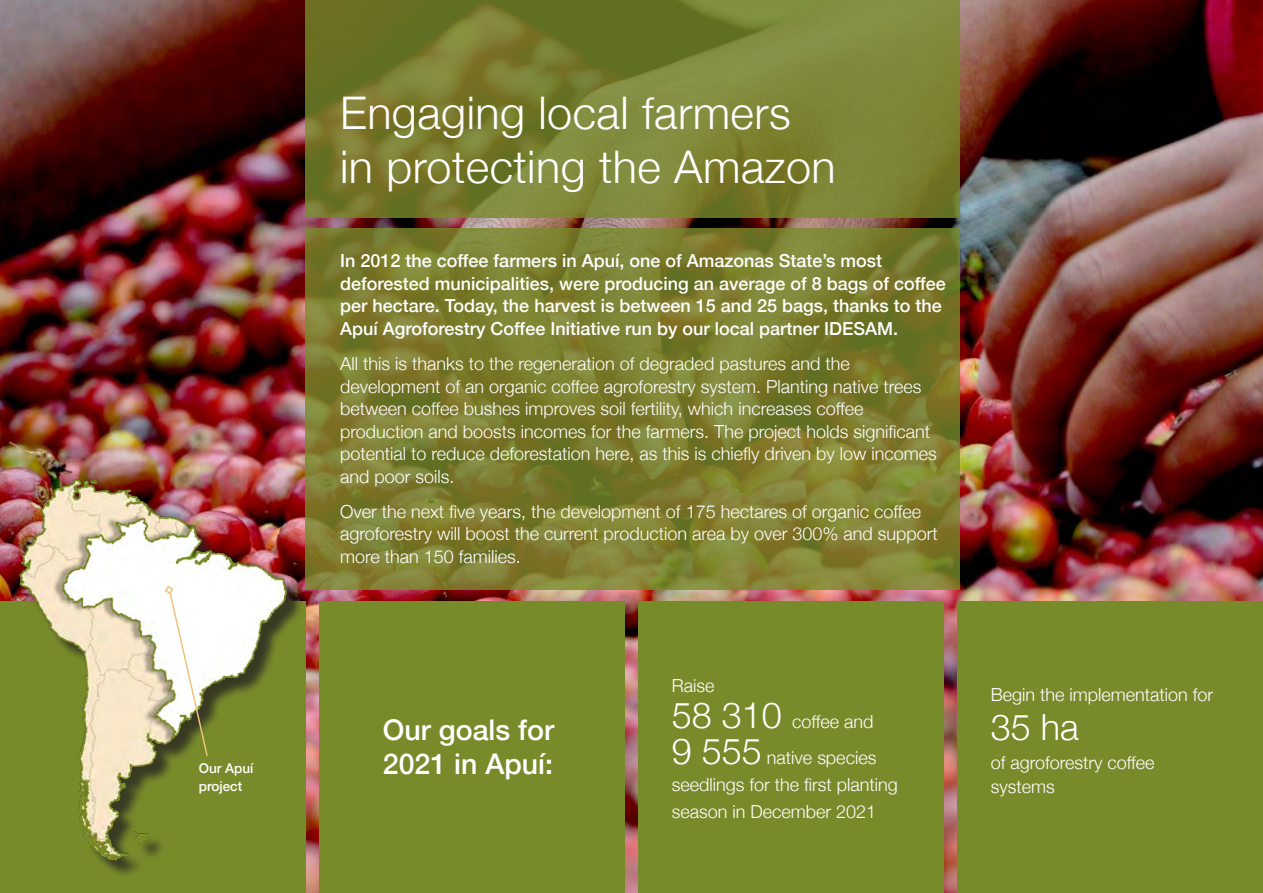
<style>
.page{position:relative;width:1263px;height:893px;background:#fff}
.page>*{position:absolute;margin:0;border:0;box-sizing:border-box;transform-origin:0 0}
.larger_green_heading{font:300 45px/54px "Helvetica Neue";letter-spacing:.01em;color:#fff}
.grey_body_copy{font:300 36px "Helvetica Neue";color:#fff}
.subheading_cover{font:500 28.5px/34.2px "Helvetica Neue";color:#fff}
.white_body{font:300 18px/22.5px "Helvetica Neue";color:#fff}
.white_body-2{font:500 18px/22.5px "Helvetica Neue";color:#fff}
.grey_body_copy-2{font:300 18px/36px "Helvetica Neue";color:#fff}
.small_print{font:500 13.5px "Helvetica Neue";color:#fff}
.s1{font-size:36px}
</style>
<div class="page">
<img style="left:0;top:0;width:1263px;height:893px">
<svg style="left:306px;top:0;width:654px;height:218px;background:#787f31"></svg>
<svg style="left:306px;top:229px;width:654px;height:361px;background:#7b7d2f"></svg>
<div style="left:0;top:602px;width:306px;height:291px;background:#788b2b"></div>
<div style="left:638px;top:602px;width:306px;height:291px;background:#788b2b"></div>
<div style="left:957px;top:602px;width:306px;height:291px;background:#788b2b"></div>
<div style="left:319px;top:602px;width:306px;height:291px;background:#788b2b"></div>
<img style="left:16px;top:460px;width:338px;height:422px">
<svg style="left:164px;top:585px;width:45px;height:173px"></svg>
<p class="small_print" style="left:199px;top:758px;width:56px">Our Apuí</p>
<p class="small_print" style="left:199px;top:775px;width:45px">project</p>
<p class="larger_green_heading" style="left:340px;top:82px;width:497px">Engaging local farmers<br>in protecting the Amazon</p>
<p class="white_body-2" style="left:340px;top:248px;width:607px">In 2012 the coffee farmers in Apuí, one of Amazonas State’s most deforested municipalities, were producing an average of 8 bags of coffee per hectare. Today, the harvest is between 15 and 25 bags, thanks to the Apuí Agroforestry Coffee Initiative run by our local partner IDESAM.</p>
<p class="white_body" style="left:340px;top:351px;width:598px">All this is thanks to the regeneration of degraded pastures and the development of an organic coffee agroforestry system. Planting native trees between coffee bushes improves soil fertility, which increases coffee production and boosts incomes for the farmers. The project holds significant potential to reduce deforestation here, as this is chiefly driven by low incomes and poor soils.</p>
<p class="white_body" style="left:340px;top:499px;width:599px">Over the next five years, the development of 175 hectares of organic coffee agroforestry will boost the current production area by over 300% and support more than 150 families.</p>
<p class="subheading_cover" style="left:383px;top:710px;width:173px">Our goals for<br>2021 in Apuí:</p>
<p class="grey_body_copy-2" style="left:672px;top:666px;width:44px">Raise</p>
<p class="grey_body_copy-2" style="left:672px;top:702px;width:206px"><span class="s1">58 310</span> coffee and<br><span class="s1">9 555</span> native species</p>
<p class="grey_body_copy-2" style="left:672px;top:769px;width:228px;line-height:27px">seedlings for the first planting season in December 2021</p>
<p class="grey_body_copy-2" style="left:991px;top:675px;width:224px">Begin the implementation for</p>
<p class="grey_body_copy" style="left:991px;top:698px;width:90px">35 ha</p>
<p class="grey_body_copy-2" style="left:991px;top:743px;width:165px">of agroforestry coffee</p>
<p class="grey_body_copy-2" style="left:991px;top:767px;width:65px">systems</p>
</div>
